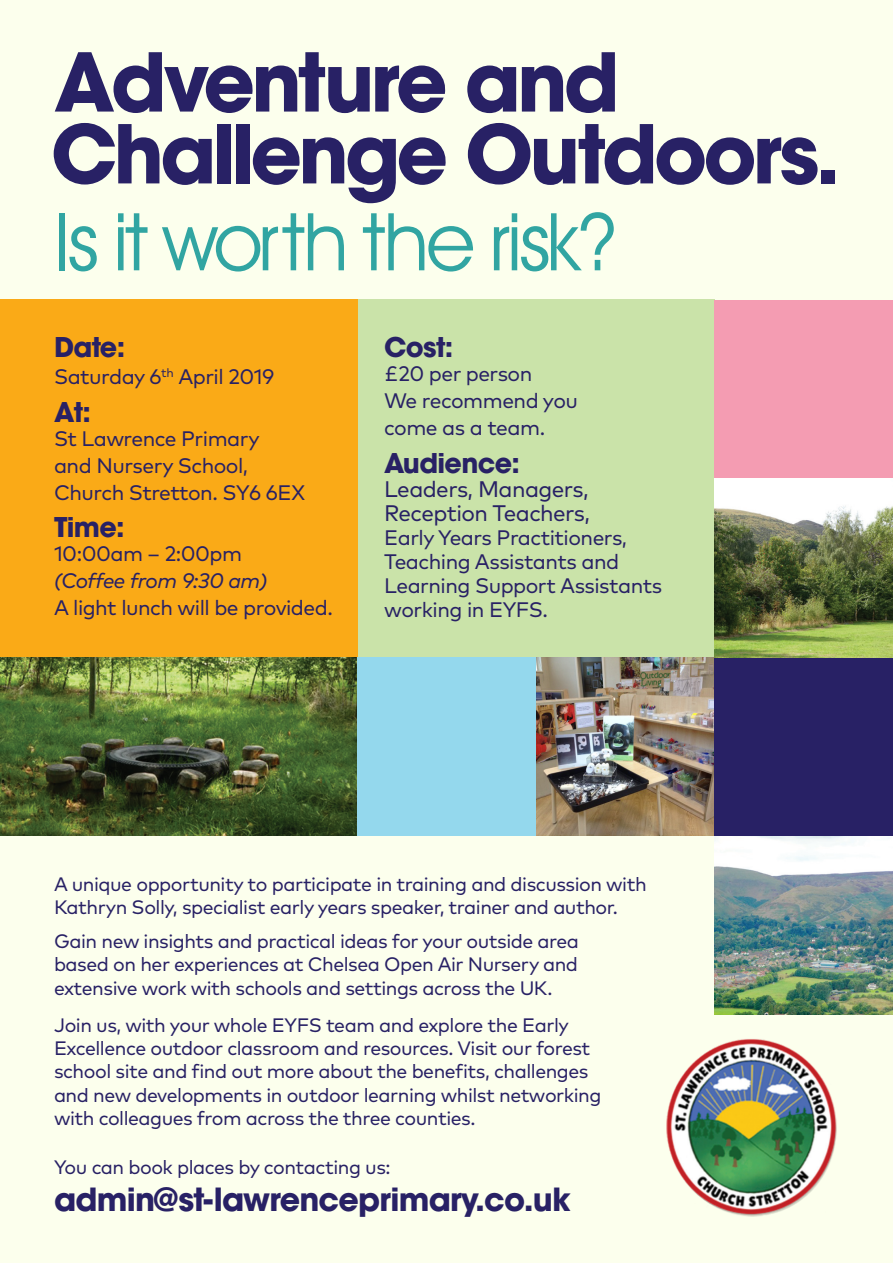
<style>
.page{position:relative;width:893px;height:1263px;background:#fcffed}
.page>*{position:absolute;margin:0;border:0;box-sizing:border-box;transform-origin:0 0}
.t1{font:700 80.25px "ITC Avant Garde Std";letter-spacing:-.05em;color:#282165}
.t2{font:80.25px "Avant Garde IT Cby BT";letter-spacing:-.03em;color:#31a5a2}
.t3{font:700 31.65px "ITC Avant Garde Std";letter-spacing:-.025em;color:#282165}
.t4{font:700 27px "ITC Avant Garde Std";letter-spacing:-.025em;color:#282165}
.t5{font:22.5px/24px "Mark Pro";letter-spacing:-.025em;color:#282165}
.t6{font:21px/24px "Mark Pro";letter-spacing:-.025em;color:#282165}
.t7{font:italic 21px "Mark Pro";letter-spacing:-.03em;color:#282165}
.t8{font:19.5px/23.4px "Mark Pro";letter-spacing:-.025em;color:#282165;text-align:justify}
</style>
<div class="page">
<img style="left:666px;top:1039px;width:171px;height:178px">
<div style="left:357px;top:300px;width:357px;height:357px;background:#cae3a9"></div>
<img style="left:536px;top:657px;width:178px;height:179px">
<img style="left:714px;top:836px;width:179px;height:178px">
<img style="left:0;top:657px;width:357px;height:179px">
<div style="left:714px;top:657px;width:179px;height:179px;background:#282165"></div>
<div style="left:357px;top:657px;width:179px;height:179px;background:#94d8ed"></div>
<div style="left:0;top:300px;width:357px;height:357px;background:#faaa17"></div>
<div style="left:714px;top:300px;width:179px;height:178px;background:#f49cb2"></div>
<img style="left:714px;top:478px;width:179px;height:179px">
<p class="t1" style="left:54px;top:30px;width:567px">Adventure and</p>
<p class="t1" style="left:51px;top:102px;width:791px">Challenge Outdoors.</p>
<p class="t2" style="left:54px;top:193px;width:564px">Is it worth the risk?</p>
<p class="t4" style="left:54px;top:329px;width:73px">Date:</p>
<p class="t6" style="left:54px;top:363px;width:222px">Saturday 6<sup>th</sup> April 2019</p>
<p class="t4" style="left:54px;top:394px;width:39px">At:</p>
<p class="t6" style="left:54px;top:423px;width:207px;line-height:27px">St Lawrence Primary and Nursery School,</p>
<p class="t6" style="left:54px;top:478px;width:253px">Church Stretton. SY6 6EX</p>
<p class="t4" style="left:54px;top:509px;width:72px">Time:</p>
<p class="t6" style="left:54px;top:540px;width:190px">10:00am – 2:00pm</p>
<p class="t7" style="left:54px;top:565px;width:215px">(Coffee from 9:30 am)</p>
<p class="t6" style="left:54px;top:594px;width:280px">A light lunch will be provided.</p>
<p class="t4" style="left:384px;top:329px;width:71px">Cost:</p>
<p class="t6" style="left:384px;top:360px;width:150px">£20 per person</p>
<p class="t6" style="left:384px;top:385px;width:195px;line-height:27px">We recommend you come as a team.</p>
<p class="t4" style="left:384px;top:445px;width:137px">Audience:</p>
<p class="t5" style="left:384px;top:475px;width:207px">Leaders, Managers,<br>Reception Teachers,</p>
<p class="t6" style="left:384px;top:523px;width:279px">Early Years Practitioners,<br>Teaching Assistants and<br>Learning Support Assistants working in EYFS.</p>
<p class="t8" style="left:54px;top:870px;width:594px">A unique opportunity to participate in training and discussion with</p>
<p class="t8" style="left:54px;top:894px;width:565px">Kathryn Solly, specialist early years speaker, trainer and author.</p>
<p class="t8" style="left:54px;top:928px;width:527px">Gain new insights and practical ideas for your outside area based on her experiences at Chelsea Open Air Nursery and extensive work with schools and settings across the UK.</p>
<p class="t8" style="left:54px;top:1011px;width:516px">Join us, with your whole EYFS team and explore the Early</p>
<p class="t8" style="left:54px;top:1035px;width:549px;text-align:left">Excellence outdoor classroom and resources. Visit our forest school site and find out more about the benefits, challenges and new developments in outdoor learning whilst networking with colleagues from across the three counties.</p>
<p class="t8" style="left:54px;top:1153px;width:338px">You can book places by contacting us:</p>
<p class="t3" style="left:54px;top:1178px;width:518px">admin@st-lawrenceprimary.co.uk</p>
</div>
